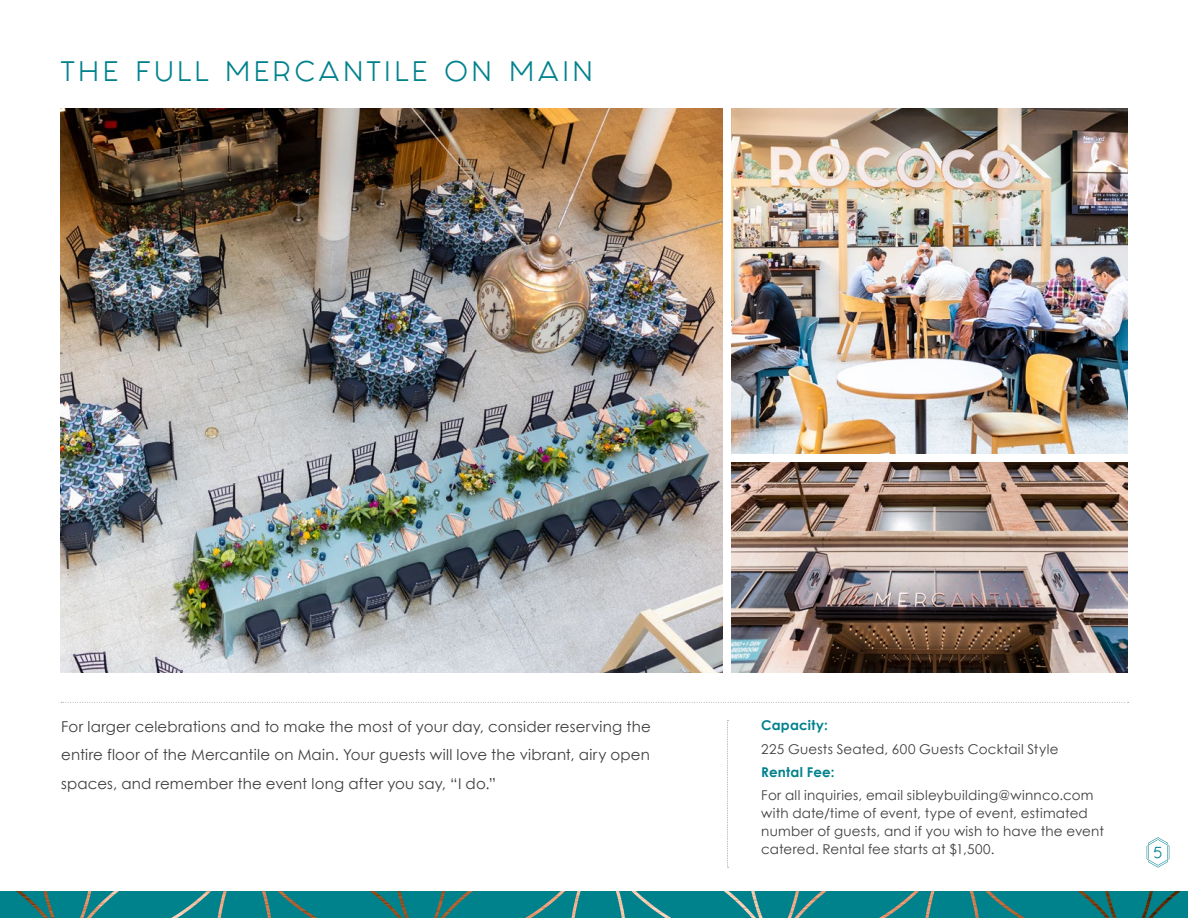
<style>
.page{position:relative;width:1188px;height:918px;background:#fff}
.page>*{position:absolute;margin:0;border:0;box-sizing:border-box;transform-origin:0 0}
.t1{font:24px "Fashion Fetish";letter-spacing:.155em;color:#00828d}
.t2{font:15px/28.5px "Century Gothic";letter-spacing:.01em;color:#3e3e3f;text-align:justify}
.t3{font:13.5px/18px "Century Gothic";letter-spacing:.015em;color:#3e3e3f}
.t4{font:700 13.5px "Century Gothic";letter-spacing:.015em;color:#00828d}
.t5{font:13.5px "Fashion Fetish";color:#00828d}
</style>
<div class="page">
<img style="left:61px;top:109px;width:662px;height:564px">
<svg style="left:61px;top:702px;width:1068px;height:1px"></svg>
<svg style="left:727px;top:720px;width:1px;height:148px"></svg>
<img style="left:731px;top:109px;width:397px;height:345px">
<img style="left:731px;top:462px;width:397px;height:211px">
<div style="left:0;top:891px;width:1188px;height:27px;background:#00828d"></div>
<img style="left:788px;top:891px;width:393px;height:27px">
<svg style="left:1147px;top:837px;width:22px;height:31px"></svg>
<p class="t1" style="left:61px;top:52px;width:533px">THE FULL MERCANTILE ON MAIN</p>
<p class="t2" style="left:61px;top:712px;width:591px">For larger celebrations and to make the most of your day, consider reserving the entire floor of the Mercantile on Main. Your guests will love the vibrant, airy open spaces, and remember the event long after you say, “I do.”</p>
<p class="t4" style="left:761px;top:717px;width:68px">Capacity:</p>
<p class="t3" style="left:761px;top:740px;width:299px">225 Guests Seated, 600 Guests Cocktail Style</p>
<p class="t4" style="left:761px;top:764px;width:75px">Rental Fee:</p>
<p class="t3" style="left:761px;top:786px;width:344px">For all inquiries, email sibleybuilding@winnco.com with date/time of event, type of event, estimated number of guests, and if you wish to have the event catered. Rental fee starts at $1,500.</p>
<p class="t5" style="left:1153px;top:842px;width:11px">5</p>
</div>
